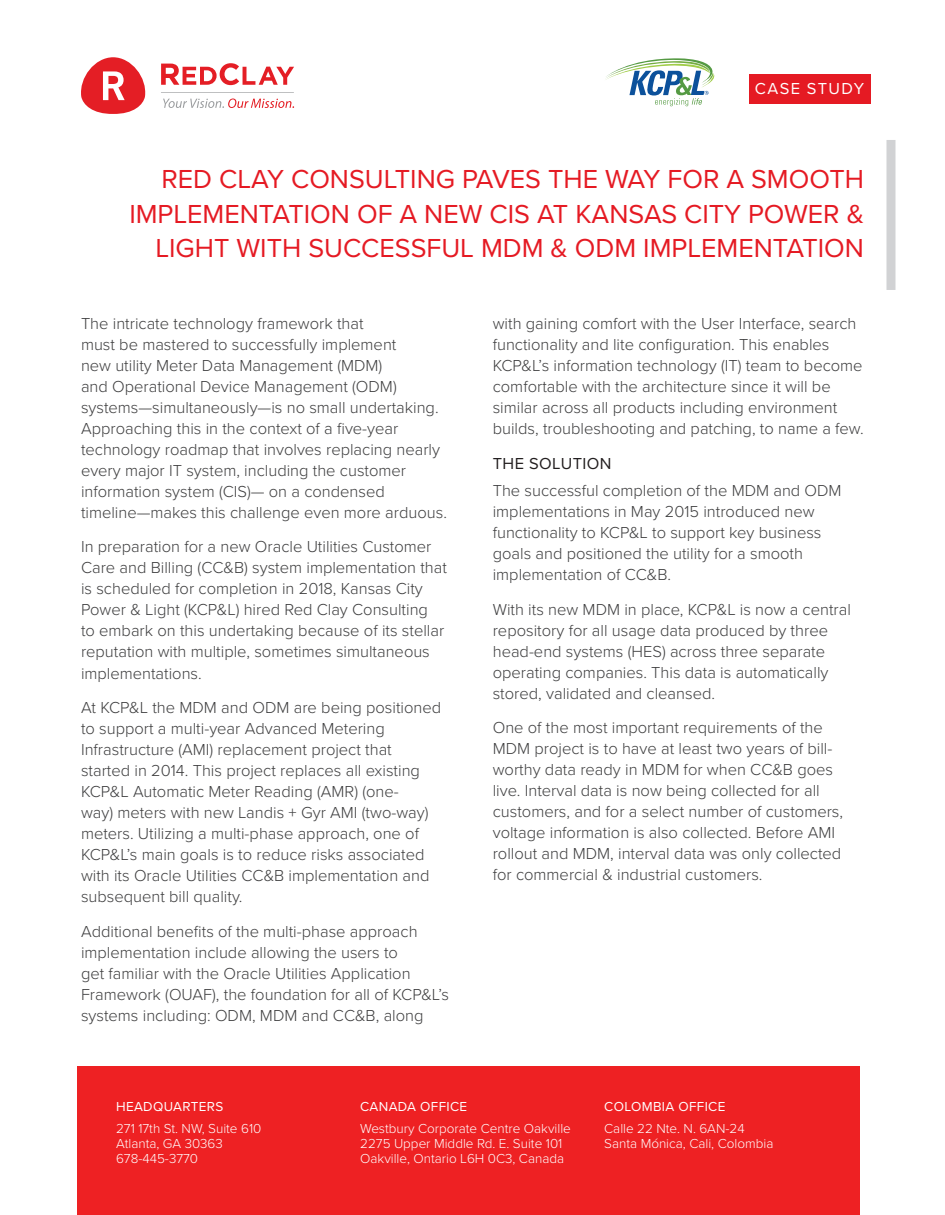
<style>
.page{position:relative;width:945px;height:1215px;background:#fff}
.page>*{position:absolute;margin:0;border:0;box-sizing:border-box;transform-origin:0 0}
.t1{font:27px/34.5px "Proxima Nova";color:#e51a23;text-align:right}
.t2{font:300 16.5px/21px "Proxima Nova";color:#3e3e3f}
.t3{font:16.5px "Proxima Nova";letter-spacing:.025em;color:#231f20}
.t4{font:16.5px "Proxima Nova";letter-spacing:.085em;color:#fff}
.t5{font:300 13.5px/15px "Proxima Nova";color:#fff}
.t6{font:13.5px "Proxima Nova";letter-spacing:.025em;color:#fff}
</style>
<div class="page">
<div style="left:77px;top:1066px;width:783px;height:149px;background:#ee2123"></div>
<div style="left:749px;top:74px;width:122px;height:30px;background:#e51a23"></div>
<svg style="left:81px;top:57px;width:65px;height:57px"></svg>
<svg style="left:161px;top:92px;width:133px;height:1px"></svg>
<svg style="left:161px;top:63px;width:133px;height:22px"></svg>
<svg style="left:163px;top:99px;width:131px;height:9px"></svg>
<svg style="left:606px;top:58px;width:108px;height:48px"></svg>
<div style="left:886px;top:140px;width:10px;height:150px;background:#d1d2d4"></div>
<p class="t4" style="left:755px;top:76px;width:111px">CASE STUDY</p>
<h1 class="t1" style="left:129px;top:161px;width:736px">RED CLAY CONSULTING PAVES THE WAY FOR A SMOOTH<br>IMPLEMENTATION OF A NEW CIS AT KANSAS CITY POWER &amp;<br>LIGHT WITH SUCCESSFUL MDM &amp; ODM IMPLEMENTATION</h1>
<p class="t2" style="left:81px;top:312px;width:367px">The intricate technology framework that<br>must be mastered to successfully implement<br>new utility Meter Data Management (MDM)<br>and Operational Device Management (ODM) systems—simultaneously—is no small undertaking.<br>Approaching this in the context of a five-year technology roadmap that involves replacing nearly every major IT system, including the customer information system (CIS)— on a condensed timeline—makes this challenge even more arduous.</p>
<p class="t2" style="left:81px;top:536px;width:367px">In preparation for a new Oracle Utilities Customer Care and Billing (CC&amp;B) system implementation that is scheduled for completion in 2018, Kansas City Power &amp; Light (KCP&amp;L) hired Red Clay Consulting<br>to embark on this undertaking because of its stellar reputation with multiple, sometimes simultaneous implementations.</p>
<p class="t2" style="left:81px;top:696px;width:362px">At KCP&amp;L the MDM and ODM are being positioned to support a multi-year Advanced Metering Infrastructure (AMI) replacement project that started in 2014. This project replaces all existing KCP&amp;L Automatic Meter Reading (AMR) (one-<br>way) meters with new Landis + Gyr AMI (two-way) meters. Utilizing a multi-phase approach, one of KCP&amp;L’s main goals is to reduce risks associated with its Oracle Utilities CC&amp;B implementation and subsequent bill quality.</p>
<p class="t2" style="left:81px;top:920px;width:370px">Additional benefits of the multi-phase approach implementation include allowing the users to<br>get familiar with the Oracle Utilities Application Framework (OUAF), the foundation for all of KCP&amp;L’s systems including: ODM, MDM and CC&amp;B, along</p>
<p class="t2" style="left:493px;top:312px;width:372px">with gaining comfort with the User Interface, search functionality and lite configuration. This enables KCP&amp;L’s information technology (IT) team to become comfortable with the architecture since it will be similar across all products including environment builds, troubleshooting and patching, to name a few.</p>
<p class="t3" style="left:493px;top:451px;width:120px">THE SOLUTION</p>
<p class="t2" style="left:493px;top:479px;width:350px">The successful completion of the MDM and ODM implementations in May 2015 introduced new functionality to KCP&amp;L to support key business goals and positioned the utility for a smooth implementation of CC&amp;B.</p>
<p class="t2" style="left:493px;top:598px;width:360px">With its new MDM in place, KCP&amp;L is now a central repository for all usage data produced by three head-end systems (HES) across three separate operating companies. This data is automatically stored, validated and cleansed.</p>
<p class="t2" style="left:493px;top:716px;width:352px">One of the most important requirements of the MDM project is to have at least two years of bill&shy;worthy data ready in MDM for when CC&amp;B goes live. Interval data is now being collected for all customers, and for a select number of customers, voltage information is also collected. Before AMI rollout and MDM, interval data was only collected for commercial &amp; industrial customers.</p>
<p class="t6" style="left:116px;top:1096px;width:109px">HEADQUARTERS</p>
<p class="t5" style="left:116px;top:1120px;width:147px">271 17th St. NW, Suite 610<br>Atlanta, GA 30363<br>678-445-3770</p>
<p class="t6" style="left:360px;top:1096px;width:108px">CANADA OFFICE</p>
<p class="t5" style="left:360px;top:1120px;width:212px">Westbury Corporate Centre Oakville<br>2275 Upper Middle Rd. E. Suite 101<br>Oakville, Ontario L6H 0C3, Canada</p>
<p class="t6" style="left:604px;top:1096px;width:123px">COLOMBIA OFFICE</p>
<p class="t5" style="left:604px;top:1120px;width:171px">Calle 22 Nte. N. 6AN-24<br>Santa Mónica, Cali, Colombia</p>
</div>
